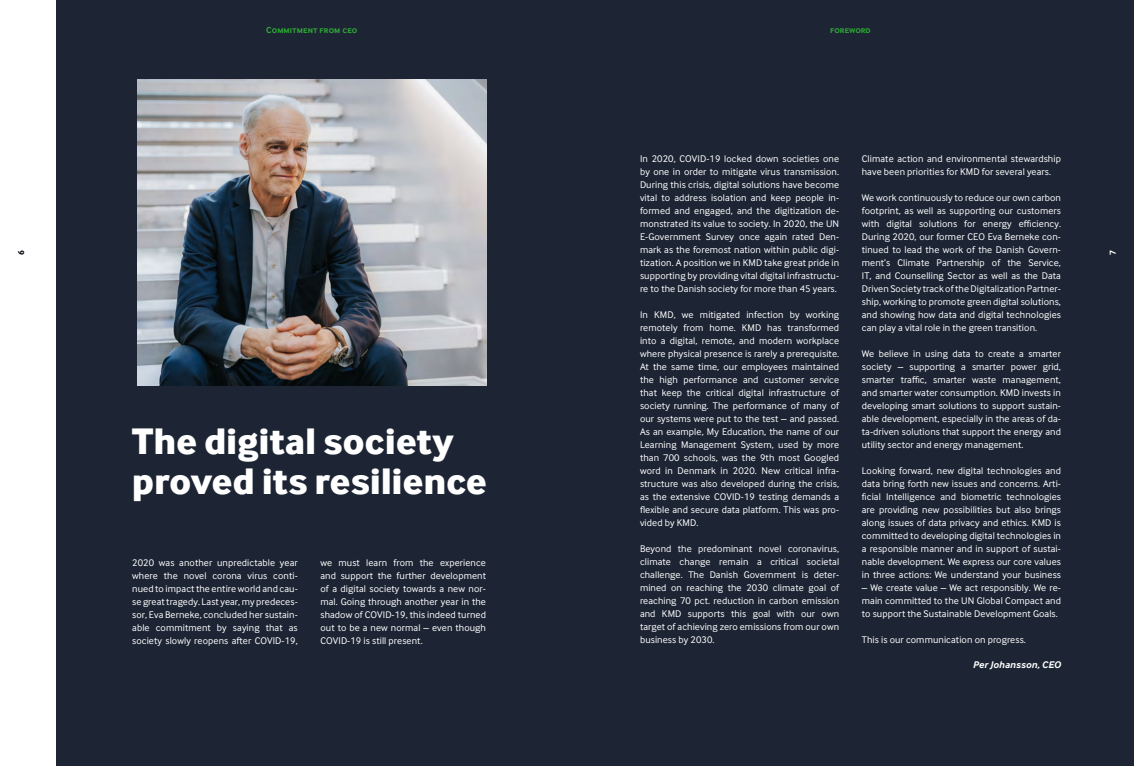
<style>
.page{position:relative;width:1134px;height:766px;background:#fff}
.page>*{position:absolute;margin:0;border:0;box-sizing:border-box;transform-origin:0 0}
.t1{font:800 38px/40px "Inter Face";letter-spacing:.01em;color:#fff}
.t2{font:10px/13px "Inter Face";letter-spacing:.01em;color:#fff;text-align:justify}
.t3{font:italic 700 10px "Inter Face";letter-spacing:.01em;color:#fff}
.t4{font:700 9px "Inter Face";letter-spacing:.01em;color:#2ea836}
.t5{font:700 9px "Inter Face";color:#00030f}
.t6{font:700 9px "Inter Face";color:#fff}
</style>
<div class="page">
<div style="left:57px;top:0;width:1077px;height:765px;background:#1d2534"></div>
<img style="left:137px;top:79px;width:349px;height:307px">
<p class="t5" style="left:16px;top:255px;width:6px;rotate:-90deg">6</p>
<p class="t4" style="left:266px;top:25px;width:93px">Commitment from ceo</p>
<p class="t4" style="left:830px;top:25px;width:42px">foreword</p>
<p class="t4" style="left:266px;top:25px;width:22px">tema</p>
<p class="t4" style="left:847px;top:25px;width:22px">tema</p>
<h1 class="t1" style="left:132px;top:420px;width:356px">The digital society proved its resilience</h1>
<p class="t2" style="left:132px;top:556px;width:167px">2020 was another unpredictable year where the novel corona virus conti&shy;nued to impact the entire world and cau&shy;se great tragedy. Last year, my predeces&shy;sor, Eva Berneke, concluded her sustain&shy;able commitment by saying that as society slowly reopens after COVID-19,</p>
<p class="t2" style="left:320px;top:556px;width:167px">we must learn from the experience and support the further development of a digital society towards a new nor&shy;mal. Going through another year in the shadow of COVID-19, this indeed turned out to be a new normal – even though COVID-19 is still present.</p>
<p class="t2" style="left:640px;top:152px;width:201px">In 2020, COVID-19 locked down societies one by one in order to mitigate virus transmission.<br>During this crisis, digital solutions have become vital to address isolation and keep people in&shy;formed and engaged, and the digitization de&shy;monstrated its value to society. In 2020, the UN E-Government Survey once again rated Den&shy;mark as the foremost nation within public digi&shy;tization. A position we in KMD take great pride in supporting by providing vital digital infrastructu&shy;re to the Danish society for more than 45 years.</p>
<p class="t2" style="left:640px;top:308px;width:201px">In KMD, we mitigated infection by working remotely from home. KMD has transformed into a digital, remote, and modern workplace where physical presence is rarely a prerequisite.<br>At the same time, our employees maintained the high performance and customer service that keep the critical digital infrastructure of society running. The performance of many of our systems were put to the test – and passed.<br>As an example, My Education, the name of our Learning Management System, used by more than 700 schools, was the 9th most Googled word in Denmark in 2020. New critical infra&shy;structure was also developed during the crisis, as the extensive COVID-19 testing demands a flexible and secure data platform. This was pro&shy;vided by KMD.</p>
<p class="t2" style="left:640px;top:542px;width:201px">Beyond the predominant novel coronavirus, climate change remain a critical societal challenge. The Danish Government is deter&shy;mined on reaching the 2030 climate goal of reaching 70 pct. reduction in carbon emission and KMD supports this goal with our own target of achieving zero emissions from our own business by 2030.</p>
<p class="t2" style="left:862px;top:152px;width:201px">Climate action and environmental stewardship have been priorities for KMD for several years.</p>
<p class="t2" style="left:862px;top:191px;width:201px">We work continuously to reduce our own carbon footprint, as well as supporting our customers with digital solutions for energy efficiency.<br>During 2020, our former CEO Eva Berneke con&shy;tinued to lead the work of the Danish Govern&shy;ment’s Climate Partnership of the Service, IT, and Counselling Sector as well as the Data Driven Society track of the Digitalization Partner&shy;ship, working to promote green digital solutions, and showing how data and digital technologies can play a vital role in the green transition.</p>
<p class="t2" style="left:862px;top:347px;width:201px">We believe in using data to create a smarter society – supporting a smarter power grid, smarter traffic, smarter waste management, and smarter water consumption. KMD invests in developing smart solutions to support sustain&shy;able development, especially in the areas of da&shy;ta-driven solutions that support the energy and utility sector and energy management.</p>
<p class="t2" style="left:862px;top:464px;width:201px">Looking forward, new digital technologies and data bring forth new issues and concerns. Arti&shy;ficial Intelligence and biometric technologies are providing new possibilities but also brings along issues of data privacy and ethics. KMD is committed to developing digital technologies in a responsible manner and in support of sustai&shy;nable development. We express our core values in three actions: We understand your business</p>
<p class="t2" style="left:862px;top:581px;width:201px">– We create value – We act responsibly. We re&shy;main committed to the UN Global Compact and to support the Sustainable Development Goals.</p>
<p class="t2" style="left:862px;top:633px;width:166px">This is our communication on progress.</p>
<p class="t3" style="left:973px;top:658px;width:90px">Per Johansson, CEO</p>
<p class="t6" style="left:1107px;top:255px;width:6px;rotate:-90deg">7</p>
</div>
